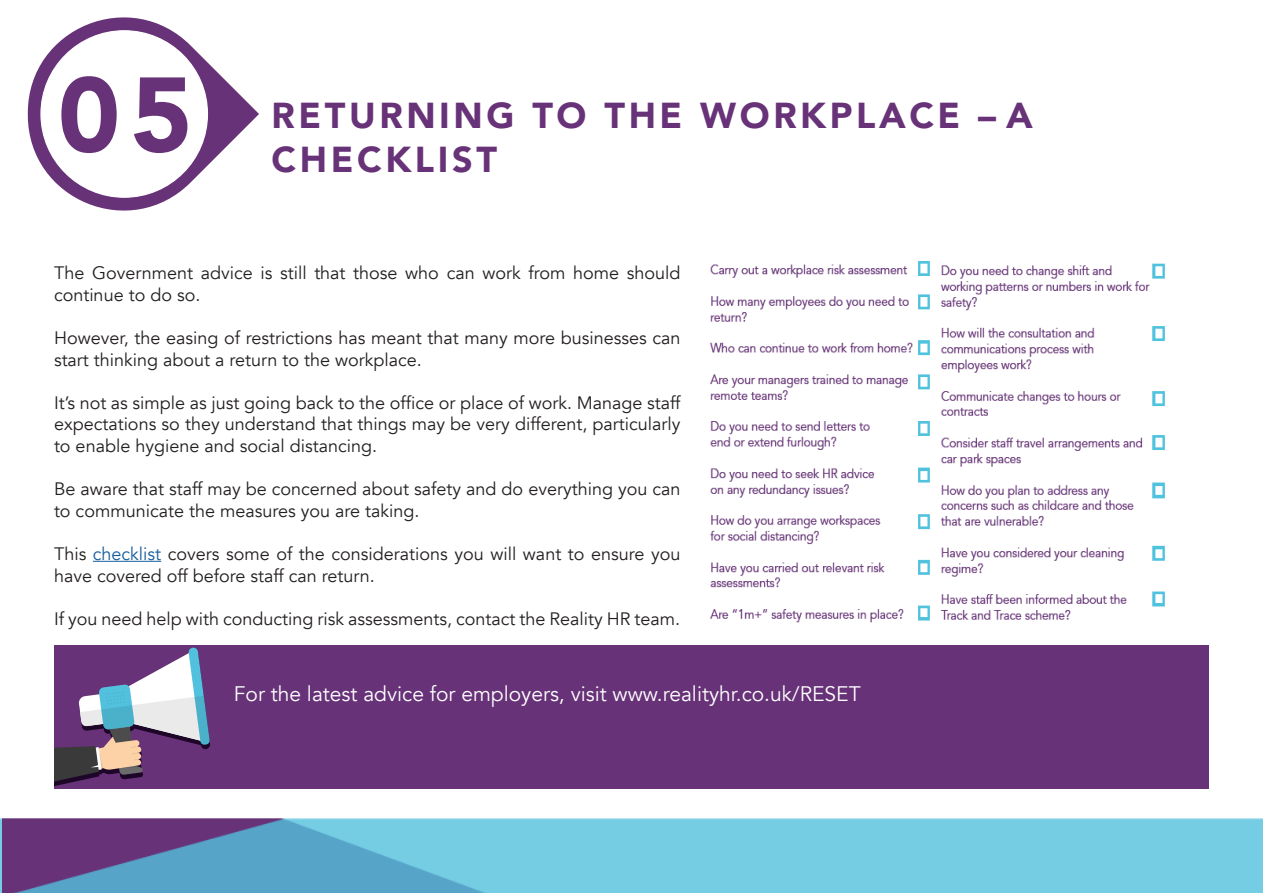
<style>
.page{position:relative;width:1263px;height:893px;background:#fff}
.page>*{position:absolute;margin:0;border:0;box-sizing:border-box;transform-origin:0 0}
.t1{font:900 105px "Avenir";color:#673278}
.t2{font:900 36px "Avenir";letter-spacing:.1em;color:#673278}
.t3{font:21px "Avenir";color:#fff}
.t4{font:18px/21.6px "Avenir";color:#231f20}
.s1{color:#175d9e}
</style>
<div class="page">
<img style="left:2px;top:819px;width:1261px;height:74px">
<hr style="left:93px;top:561px;width:68px;height:1px;background:#175d9e">
<svg style="left:28px;top:17px;width:231px;height:194px"></svg>
<div style="left:41px;top:31px;width:166px;height:166px;background:#fff;border-radius:50%"></div>
<div style="left:54px;top:645px;width:1155px;height:144px;background:#673278"></div>
<svg style="left:54px;top:647px;width:156px;height:139px"></svg>
<img style="left:710px;top:261px;width:455px;height:362px">
<h1 class="t1" style="left:58px;top:25px;width:136px">05</h1>
<p class="t2" style="left:272px;top:85px;width:763px">RETURNING TO THE WORKPLACE – A</p>
<p class="t2" style="left:272px;top:128px;width:227px">CHECKLIST</p>
<p class="t4" style="left:54px;top:262px;width:628px">The Government advice is still that those who can work from home should continue to do so.</p>
<p class="t4" style="left:54px;top:327px;width:628px">However, the easing of restrictions has meant that many more businesses can start thinking about a return to the workplace.</p>
<p class="t4" style="left:54px;top:392px;width:628px;text-align:justify">It’s not as simple as just going back to the office or place of work. Manage staff expectations so they understand that things may be very different, particularly to enable hygiene and social distancing.</p>
<p class="t4" style="left:54px;top:478px;width:628px">Be aware that staff may be concerned about safety and do everything you can to communicate the measures you are taking.</p>
<p class="t4" style="left:54px;top:543px;width:628px">This <span class="s1">checklist</span> covers some of the considerations you will want to ensure you have covered off before staff can return.</p>
<p class="t4" style="left:54px;top:608px;width:628px">If you need help with conducting risk assessments, contact the Reality HR team.</p>
<p class="t3" style="left:234px;top:682px;width:628px">For the latest advice for employers, visit www.realityhr.co.uk/RESET</p>
</div>
